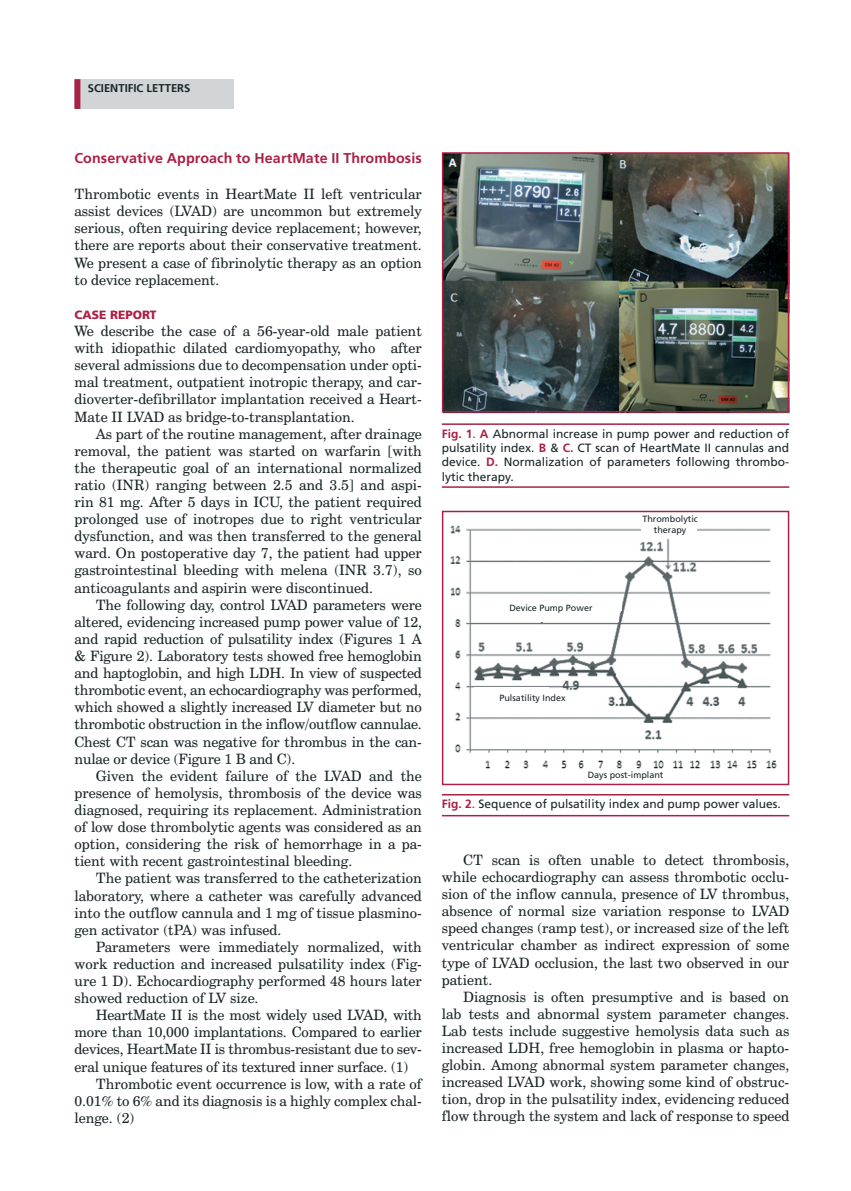
<style>
.page{position:relative;width:851px;height:1191px;background:#fff}
.page>*{position:absolute;margin:0;border:0;box-sizing:border-box;transform-origin:0 0}
.t1{font:14.25px/17.1px "Century Schoolbook BT";color:#1a2528;text-align:justify}
.t2{font:700 14.25px "Frutiger LT Std";letter-spacing:.01em;color:#ab2045}
.t3{font:12px/14.4px "Frutiger LT Std";color:#1a2528;text-align:justify}
.t4{font:12px "Frutiger Black B";color:#ab2045}
.t5{font:700 11.25px "Frutiger";color:#1a2528}
.t6{font:9px/10.8px "Frutiger LT Std";color:#1a2528;text-align:center}
.s1{font-weight:700;color:#ab2045}
.s2{color:#ab2045}
</style>
<div class="page">
<img style="left:450px;top:525px;width:327px;height:244px">
<img style="left:441px;top:152px;width:349px;height:273px">
<div style="left:74px;top:79px;width:160px;height:30px;background:#d2d5d7"></div>
<div style="left:74px;top:79px;width:6px;height:30px;background:#ab2045"></div>
<hr style="left:442px;top:794px;width:347px;height:1px;background:#ab2045">
<hr style="left:442px;top:423px;width:347px;height:2px;background:#ab2045">
<hr style="left:442px;top:815px;width:347px;height:1px;background:#ab2045">
<hr style="left:442px;top:486px;width:347px;height:2px;background:#ab2045">
<div style="left:442px;top:152px;width:347px;height:260px;border:2px solid #ab2045"></div>
<div style="left:442px;top:511px;width:347px;height:274px;border:2px solid #ab2045"></div>
<div style="left:641px;top:525px;width:55px;height:11px;background:#fff"></div>
<div style="left:483px;top:598px;width:135px;height:24px;background:#fff"></div>
<div style="left:614px;top:596px;width:7px;height:15px;background:#fff"></div>
<div style="left:474px;top:691px;width:118px;height:24px;background:#fff"></div>
<div style="left:474px;top:687px;width:74px;height:11px;background:#fff"></div>
<p class="t5" style="left:88px;top:82px;width:104px">SCIENTIFIC LETTERS</p>
<p class="t2" style="left:74px;top:150px;width:349px">Conservative Approach to HeartMate II Thrombosis</p>
<p class="t1" style="left:74px;top:185px;width:349px">Thrombotic events in HeartMate II left ventricular assist devices (LVAD) are uncommon but extremely serious, often requiring device replacement; however, there are reports about their conservative treatment.<br>We present a case of fibrinolytic therapy as an option to device replacement.</p>
<p class="t4" style="left:74px;top:307px;width:84px">CASE REPORT</p>
<p class="t1" style="left:74px;top:322px;width:349px">We describe the case of a 56-year-old male patient with idiopathic dilated cardiomyopathy, who after several admissions due to decompensation under opti&shy;mal treatment, outpatient inotropic therapy, and car&shy;dioverter-defibrillator implantation received a Heart-Mate II LVAD as bridge-to-transplantation.</p>
<p class="t1" style="left:74px;top:425px;width:349px;text-indent:21px">As part of the routine management, after drainage removal, the patient was started on warfarin [with the therapeutic goal of an international normalized ratio (INR) ranging between 2.5 and 3.5] and aspi&shy;rin 81 mg. After 5 days in ICU, the patient required prolonged use of inotropes due to right ventricular dysfunction, and was then transferred to the general ward. On postoperative day 7, the patient had upper gastrointestinal bleeding with melena (INR 3.7), so anticoagulants and aspirin were discontinued.</p>
<p class="t1" style="left:74px;top:596px;width:349px;text-indent:21px">The following day, control LVAD parameters were altered, evidencing increased pump power value of 12, and rapid reduction of pulsatility index (Figures 1 A &amp; Figure 2). Laboratory tests showed free hemoglobin and haptoglobin, and high LDH. In view of suspected thrombotic event, an echocardiography was performed, which showed a slightly increased LV diameter but no thrombotic obstruction in the inflow/outflow cannulae.<br>Chest CT scan was negative for thrombus in the can&shy;nulae or device (Figure 1 B and C).</p>
<p class="t1" style="left:74px;top:767px;width:349px;text-indent:21px">Given the evident failure of the LVAD and the presence of hemolysis, thrombosis of the device was diagnosed, requiring its replacement. Administration of low dose thrombolytic agents was considered as an option, considering the risk of hemorrhage in a pa&shy;tient with recent gastrointestinal bleeding.</p>
<p class="t1" style="left:74px;top:869px;width:349px;text-indent:21px">The patient was transferred to the catheterization laboratory, where a catheter was carefully advanced into the outflow cannula and 1 mg of tissue plasmino&shy;gen activator (tPA) was infused.</p>
<p class="t1" style="left:74px;top:938px;width:349px;text-indent:21px">Parameters were immediately normalized, with work reduction and increased pulsatility index (Fig&shy;ure 1 D). Echocardiography performed 48 hours later showed reduction of LV size.</p>
<p class="t1" style="left:96px;top:1006px;width:327px">HeartMate II is the most widely used LVAD, with</p>
<p class="t1" style="left:74px;top:1023px;width:349px">more than 10,000 implantations. Compared to earlier</p>
<p class="t1" style="left:74px;top:1040px;width:349px">devices, HeartMate II is thrombus-resistant due to sev-</p>
<p class="t1" style="left:74px;top:1057px;width:335px">eral unique features of its textured inner surface. (1)</p>
<p class="t1" style="left:96px;top:1074px;width:327px">Thrombotic event occurrence is low, with a rate of</p>
<p class="t1" style="left:74px;top:1092px;width:349px">0.01% to 6% and its diagnosis is a highly complex chal-</p>
<p class="t1" style="left:74px;top:1109px;width:62px">lenge. (2)</p>
<p class="t3" style="left:442px;top:426px;width:349px"><span class="s1">Fig. 1</span><span class="s2">.</span> <span class="s1">A</span> Abnormal increase in pump power and reduction of pulsatility index. <span class="s1">B</span> &amp; <span class="s1">C.</span> CT scan of HeartMate II cannulas and device. <span class="s1">D.</span> Normalization of parameters following thrombo&shy;lytic therapy.</p>
<p class="t6" style="left:642px;top:514px;width:57px">Thrombolytic therapy</p>
<p class="t6" style="left:509px;top:602px;width:85px">Device Pump Power</p>
<p class="t6" style="left:499px;top:692px;width:68px">Pulsatility Index</p>
<p class="t6" style="left:587px;top:769px;width:77px">Days post-implant</p>
<p class="t3" style="left:442px;top:797px;width:340px"><span class="s1">Fig. 2</span><span class="s2">.</span> Sequence of pulsatility index and pump power values.</p>
<p class="t1" style="left:442px;top:851px;width:349px;text-indent:21px">CT scan is often unable to detect thrombosis, while echocardiography can assess thrombotic occlu&shy;sion of the inflow cannula, presence of LV thrombus, absence of normal size variation response to LVAD speed changes (ramp test), or increased size of the left ventricular chamber as indirect expression of some type of LVAD occlusion, the last two observed in our patient.</p>
<p class="t1" style="left:442px;top:988px;width:349px;text-indent:21px">Diagnosis is often presumptive and is based on lab tests and abnormal system parameter changes.<br>Lab tests include suggestive hemolysis data such as increased LDH, free hemoglobin in plasma or hapto&shy;globin. Among abnormal system parameter changes, increased LVAD work, showing some kind of obstruc&shy;tion, drop in the pulsatility index, evidencing reduced flow through the system and lack of response to speed</p>
</div>
